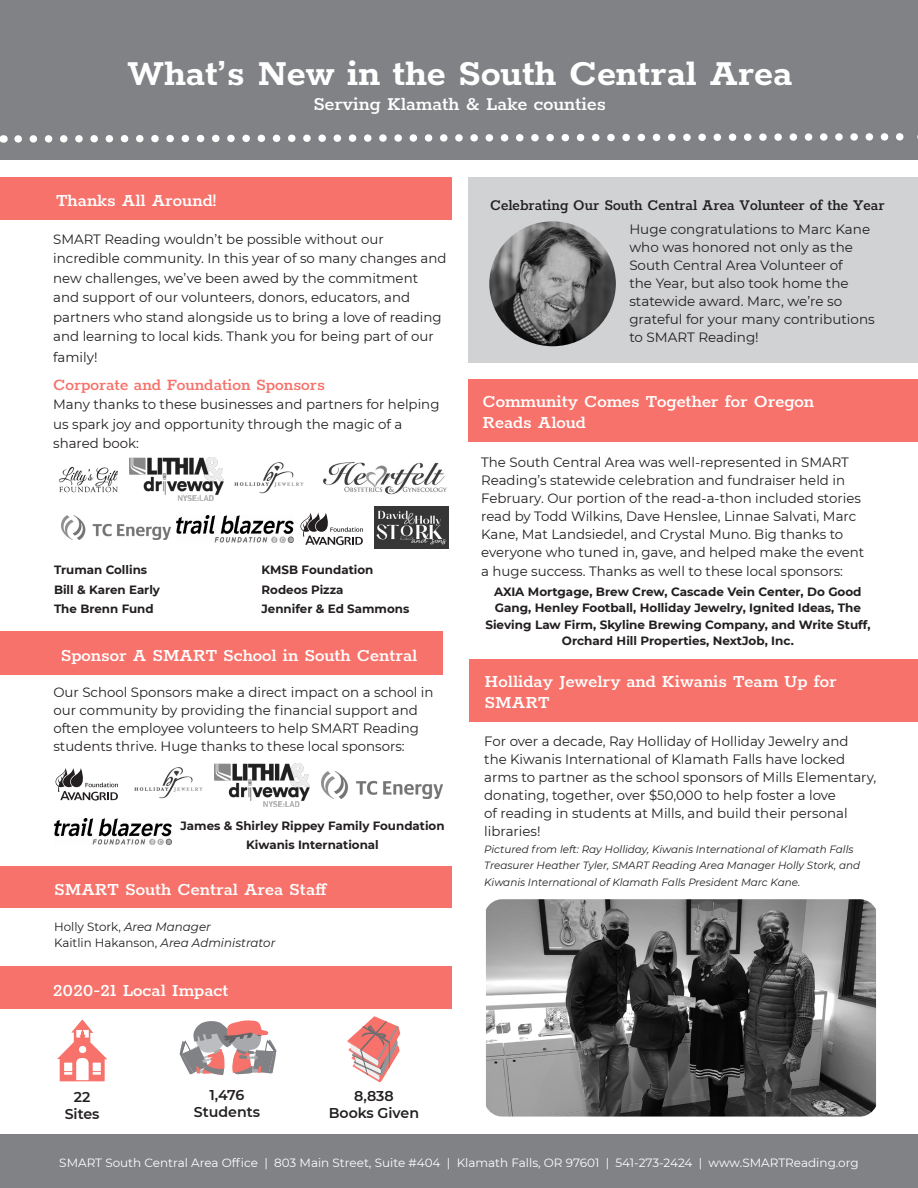
<style>
.page{position:relative;width:918px;height:1188px;background:#fff}
.page>*{position:absolute;margin:0;border:0;box-sizing:border-box;transform-origin:0 0}
.t1{font:700 40.5px "Rokkitt";color:#fff}
.t2{font:600 21px "Rokkitt";color:#fff}
.t3{font:600 19.5px/21px "Rokkitt";color:#fff}
.t4{font:600 18.15px "Rokkitt";color:#f6726a}
.t5{font:600 17.25px "Rokkitt";color:#231f20;scale:.93 1}
.t6{font:600 14.25px/17.1px "Montserrat";color:#231f20;text-align:center}
.t7{font:13.5px/18px "Montserrat";color:#231f20}
.t8{font:700 12px/16.5px "Montserrat";color:#231f20;text-align:center}
.t9{font:12px "Montserrat";color:#fff}
.t10{font:italic 12px "Montserrat";color:#231f20}
.t11{font:12px "Montserrat";color:#231f20}
.t12{font:italic 10.5px/16.5px "Montserrat";color:#231f20}
.s1{font-style:italic}
.s2{font-style:normal}
</style>
<div class="page">
<div style="left:0;top:1134px;width:918px;height:54px;background:#808285"></div>
<div style="left:0;top:0;width:918px;height:159px;background:#808285"></div>
<svg style="left:14px;top:133px;width:904px;height:10px"></svg>
<div style="left:0;top:966px;width:451px;height:43px;background:#f6726a"></div>
<div style="left:0;top:177px;width:451px;height:43px;background:#f6726a"></div>
<div style="left:469px;top:379px;width:449px;height:63px;background:#f6726a"></div>
<div style="left:469px;top:177px;width:449px;height:186px;background:#d1d2d4"></div>
<div style="left:0;top:631px;width:442px;height:43px;background:#f6726a"></div>
<div style="left:0;top:867px;width:451px;height:41px;background:#f6726a"></div>
<img style="left:58px;top:466px;width:60px;height:27px">
<img style="left:129px;top:458px;width:95px;height:42px">
<img style="left:234px;top:462px;width:70px;height:32px">
<img style="left:323px;top:462px;width:124px;height:33px">
<img style="left:61px;top:516px;width:109px;height:24px">
<img style="left:176px;top:516px;width:118px;height:27px">
<svg style="left:300px;top:513px;width:63px;height:32px"></svg>
<img style="left:375px;top:507px;width:73px;height:41px">
<svg style="left:56px;top:768px;width:62px;height:33px"></svg>
<img style="left:134px;top:767px;width:69px;height:32px">
<img style="left:215px;top:764px;width:95px;height:43px">
<img style="left:322px;top:772px;width:121px;height:27px">
<img style="left:54px;top:818px;width:117px;height:27px">
<div style="left:470px;top:660px;width:448px;height:62px;background:#f6726a"></div>
<img style="left:486px;top:899px;width:390px;height:218px">
<svg style="left:347px;top:1016px;width:53px;height:67px"></svg>
<svg style="left:180px;top:1020px;width:96px;height:55px"></svg>
<svg style="left:57px;top:1020px;width:50px;height:61px"></svg>
<img style="left:489px;top:221px;width:127px;height:125px">
<p class="t1" style="left:127px;top:43px;width:666px">What’s New in the South Central Area</p>
<p class="t2" style="left:313px;top:89px;width:294px">Serving Klamath &amp; Lake counties</p>
<p class="t3" style="left:56px;top:189px;width:162px">Thanks All Around!</p>
<p class="t7" style="left:53px;top:229px;width:395px;line-height:19.5px">SMART Reading wouldn’t be possible without our incredible community. In this year of so many changes and new challenges, we’ve been awed by the commitment and support of our volunteers, donors, educators, and partners who stand alongside us to bring a love of reading and learning to local kids. Thank you for being part of our</p>
<p class="t7" style="left:53px;top:348px;width:46px">family!</p>
<p class="t4" style="left:53px;top:372px;width:273px">Corporate and Foundation Sponsors</p>
<p class="t7" style="left:53px;top:394px;width:388px;line-height:19.5px">Many thanks to these businesses and partners for helping us spark joy and opportunity through the magic of a shared book:</p>
<p class="t8" style="left:54px;top:561px;width:95px">Truman Collins</p>
<p class="t8" style="left:54px;top:581px;width:108px">Bill &amp; Karen Early</p>
<p class="t8" style="left:54px;top:600px;width:101px">The Brenn Fund</p>
<p class="t8" style="left:262px;top:561px;width:113px">KMSB Foundation</p>
<p class="t8" style="left:262px;top:581px;width:83px">Rodeos Pizza</p>
<p class="t8" style="left:262px;top:600px;width:149px">Jennifer &amp; Ed Sammons</p>
<p class="t3" style="left:61px;top:643px;width:358px">Sponsor A SMART School in South Central</p>
<p class="t7" style="left:53px;top:683px;width:382px">Our School Sponsors make a direct impact on a school in our community by providing the financial support and often the employee volunteers to help SMART Reading students thrive. Huge thanks to these local sponsors:</p>
<p class="t8" style="left:180px;top:817px;width:266px">James &amp; Shirley Rippey Family Foundation</p>
<p class="t8" style="left:246px;top:836px;width:134px">Kiwanis International</p>
<p class="t3" style="left:54px;top:877px;width:275px">SMART South Central Area Staff</p>
<p class="t11" style="left:54px;top:918px;width:158px">Holly Stork, <span class="s1">Area Manager</span></p>
<p class="t10" style="left:54px;top:935px;width:223px"><span class="s2">Kaitlin Hakanson,</span> Area Administrator</p>
<p class="t3" style="left:53px;top:978px;width:177px">2020-21 Local Impact</p>
<p class="t5" style="left:490px;top:193px;width:426px">Celebrating Our South Central Area Volunteer of the Year</p>
<p class="t7" style="left:629px;top:220px;width:247px">Huge congratulations to Marc Kane who was honored not only as the<br>South Central Area Volunteer of<br>the Year, but also took home the statewide award. Marc, we’re so grateful for your many contributions to SMART Reading!</p>
<p class="t3" style="left:482px;top:390px;width:333px">Community Comes Together for Oregon<br>Reads Aloud</p>
<p class="t7" style="left:481px;top:453px;width:385px">The South Central Area was well-represented in SMART Reading’s statewide celebration and fundraiser held in February. Our portion of the read-a-thon included stories read by Todd Wilkins, Dave Henslee, Linnae Salvati, Marc Kane, Mat Landsiedel, and Crystal Muno. Big thanks to everyone who tuned in, gave, and helped make the event</p>
<p class="t7" style="left:481px;top:562px;width:363px">a huge success. Thanks as well to these local sponsors:</p>
<p class="t8" style="left:485px;top:583px;width:387px">AXIA Mortgage, Brew Crew, Cascade Vein Center, Do Good Gang, Henley Football, Holliday Jewelry, Ignited Ideas, The Sieving Law Firm, Skyline Brewing Company, and Write Stuff, Orchard Hill Properties, NextJob, Inc.</p>
<p class="t3" style="left:485px;top:670px;width:354px">Holliday Jewelry and Kiwanis Team Up for<br>SMART</p>
<p class="t7" style="left:484px;top:732px;width:394px">For over a decade, Ray Holliday of Holliday Jewelry and<br>the Kiwanis International of Klamath Falls have locked arms to partner as the school sponsors of Mills Elementary, donating, together, over $50,000 to help foster a love<br>of reading in students at Mills, and build their personal libraries!</p>
<p class="t12" style="left:484px;top:840px;width:377px">Pictured from left: Ray Holliday, Kiwanis International of Klamath Falls<br>Treasurer Heather Tyler, SMART Reading Area Manager Holly Stork, and<br>Kiwanis International of Klamath Falls President Marc Kane.</p>
<p class="t6" style="left:65px;top:1088px;width:36px">22<br>Sites</p>
<p class="t6" style="left:209px;top:1085px;width:37px">1,476</p>
<p class="t6" style="left:194px;top:1102px;width:68px">Students</p>
<p class="t6" style="left:354px;top:1087px;width:41px">8,838</p>
<p class="t6" style="left:329px;top:1104px;width:92px">Books Given</p>
<p class="t9" style="left:59px;top:1155px;width:801px">SMART South Central Area Office | 803 Main Street, Suite #404 | Klamath Falls, OR 97601 | 541-273-2424 | www.SMARTReading.org</p>
</div>
